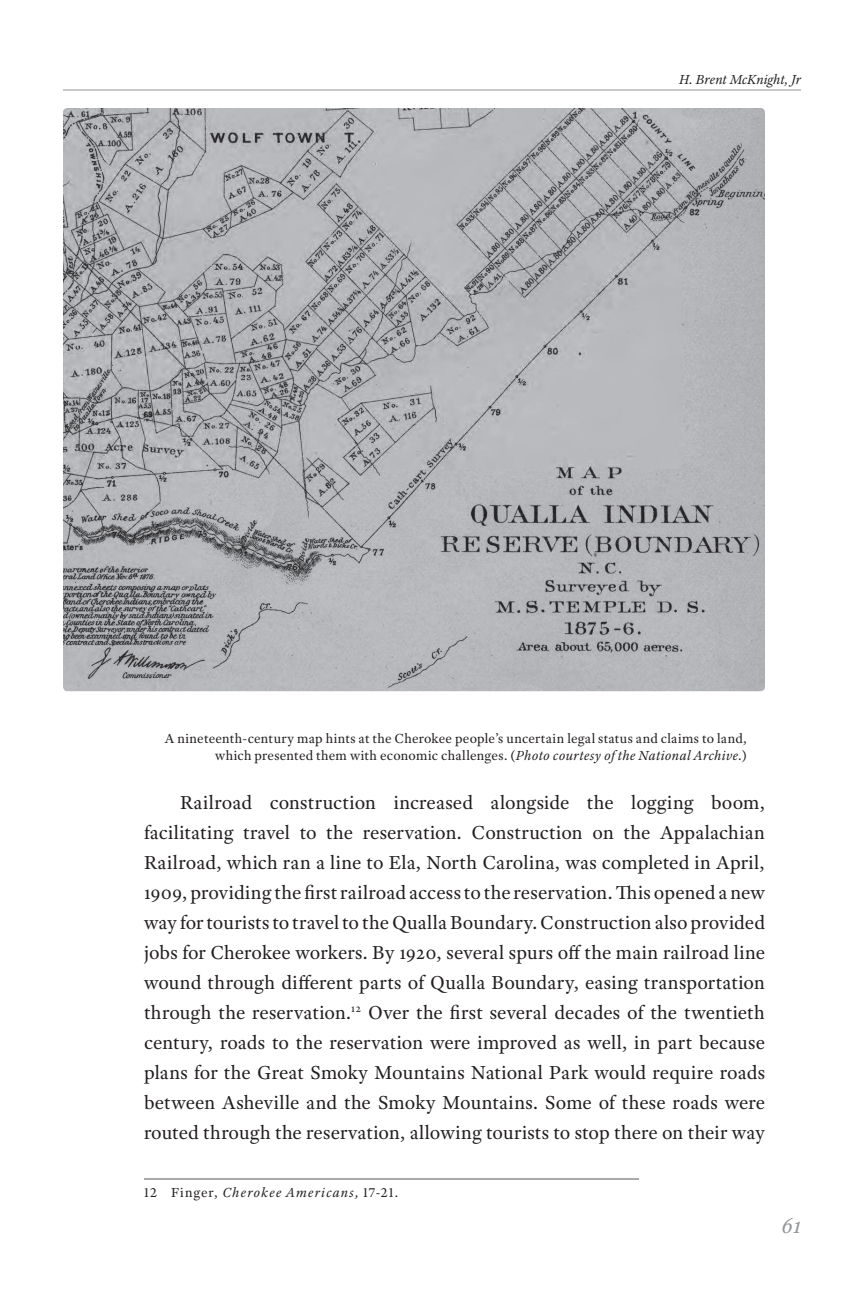
<style>
.page{position:relative;width:864px;height:1296px;background:#fff}
.page>*{position:absolute;margin:0;border:0;box-sizing:border-box;transform-origin:0 0}
.t1{font:italic 24px "Adobe Text Pro";color:#939598}
.t2{font:20px/30px "Adobe Text Pro";letter-spacing:.005em;color:#231f20;text-align:justify}
.t3{font:14px/16.8px "Adobe Text Pro";letter-spacing:.02em;color:#231f20;text-align:right}
.t4{font:italic 14px "Adobe Text Pro";letter-spacing:.07em;color:#231f20}
.t5{font:italic 14px "Adobe Text Pro";color:#231f20}
.s1{font-style:italic}
.s2{font-style:normal}
</style>
<div class="page">
<hr style="left:63px;top:90px;width:738px;height:1px;background:#939598">
<hr style="left:144px;top:1178px;width:495px;height:1px;background:#57585a">
<img style="left:63px;top:108px;width:702px;height:583px">
<p class="t5" style="left:679px;top:70px;width:123px">H. Brent McKnight, Jr</p>
<p class="t3" style="left:165px;top:730px;width:584px">A nineteenth-century map hints at the Cherokee people’s uncertain legal status and claims to land, which presented them with economic challenges. (<span class="s1">Photo courtesy of the National Archive.</span>)</p>
<p class="t2" style="left:144px;top:787px;width:623px;text-indent:36px">Railroad construction increased alongside the logging boom, facilitating travel to the reservation. Construction on the Appalachian Railroad, which ran a line to Ela, North Carolina, was completed in April, 1909, providing the first railroad access to the reservation. This opened a new way for tourists to travel to the Qualla Boundary. Construction also provided jobs for Cherokee workers. By 1920, several spurs off the main railroad line wound through different parts of Qualla Boundary, easing transportation through the reservation.<sup>12</sup> Over the first several decades of the twentieth century, roads to the reservation were improved as well, in part because plans for the Great Smoky Mountains National Park would require roads between Asheville and the Smoky Mountains. Some of these roads were routed through the reservation, allowing tourists to stop there on their way</p>
<p class="t4" style="left:144px;top:1184px;width:256px"><span class="s2">12 Finger,</span> Cherokee Americans, <span class="s2">17-21.</span></p>
<p class="t1" style="left:781px;top:1210px;width:21px">61</p>
</div>
